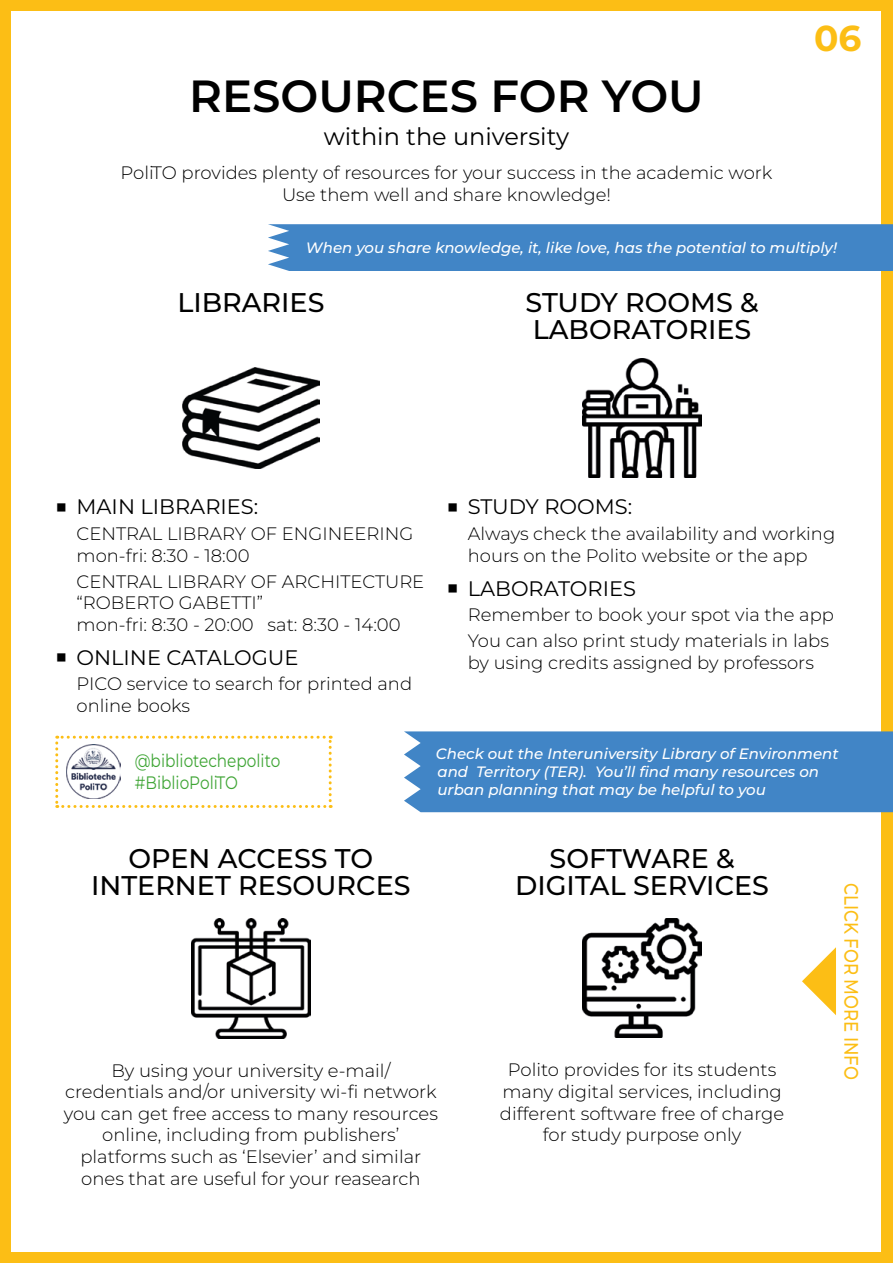
<style>
.page{position:relative;width:893px;height:1263px;background:#fff}
.page>*{position:absolute;margin:0;border:0;box-sizing:border-box;transform-origin:0 0}
.Titolo1{font:600 45px "Montserrat";color:#000}
.t1{font:700 36px "Montserrat";color:#fcbe15}
.Titolo2{font:500 27px "Montserrat";color:#000}
.Sottotitolo{font:24px "Montserrat";color:#000}
.t2{font:21px "Montserrat";color:#000}
.t3{font:500 19.5px "Montserrat";color:#fcbe15;scale:.85 1}
.Light12{font:300 18px/21.6px "Montserrat";color:#000}
.t4{font:18px "Montserrat";color:#3fa535;scale:.85 1}
.blu{font:italic 500 15px/18px "Montserrat";color:#fff}
.s1{font-weight:900}
</style>
<div class="page">
<div style="left:0;top:0;width:893px;height:11px;background:#fcbe15"></div>
<div style="left:0;top:0;width:11px;height:1263px;background:#fcbe15"></div>
<div style="left:0;top:1252px;width:893px;height:11px;background:#fcbe15"></div>
<div style="left:882px;top:0;width:11px;height:1263px;background:#fcbe15"></div>
<div style="left:404px;top:731px;width:489px;height:81px;background:#4185c6"></div>
<div style="left:268px;top:224px;width:625px;height:47px;background:#4185c6"></div>
<img style="left:183px;top:367px;width:136px;height:101px">
<img style="left:583px;top:358px;width:118px;height:119px">
<img style="left:191px;top:918px;width:120px;height:120px">
<img style="left:582px;top:918px;width:120px;height:120px">
<svg style="left:55px;top:736px;width:277px;height:72px"></svg>
<img style="left:66px;top:745px;width:54px;height:54px">
<svg style="left:802px;top:947px;width:34px;height:68px"></svg>
<p class="Titolo1" style="left:189px;top:66px;width:516px">RESOURCES FOR YOU</p>
<p class="Sottotitolo" style="left:324px;top:120px;width:247px">within the university</p>
<p class="Light12" style="left:121px;top:161px;width:653px">PoliTO provides plenty of resources for your success in the academic work</p>
<p class="Light12" style="left:282px;top:183px;width:330px">Use them well and share knowledge!</p>
<p class="t1" style="left:814px;top:15px;width:49px">06</p>
<p class="blu" style="left:306px;top:238px;width:533px">When you share knowledge, it, like love, has the potential to multiply!</p>
<p class="Titolo2" style="left:177px;top:284px;width:149px">LIBRARIES</p>
<p class="Titolo2" style="left:526px;top:284px;width:234px">STUDY ROOMS &amp;</p>
<p class="Titolo2" style="left:533px;top:311px;width:220px">LABORATORIES</p>
<p class="t2" style="left:55px;top:493px;width:204px"><span class="s1">■</span> MAIN LIBRARIES:</p>
<p class="Light12" style="left:77px;top:523px;width:338px">CENTRAL LIBRARY OF ENGINEERING</p>
<p class="Light12" style="left:77px;top:544px;width:175px">mon-fri: 8:30 - 18:00</p>
<p class="Light12" style="left:77px;top:570px;width:349px">CENTRAL LIBRARY OF ARCHITECTURE “ROBERTO GABETTI”</p>
<p class="Light12" style="left:77px;top:613px;width:326px">mon-fri: 8:30 - 20:00 sat: 8:30 - 14:00</p>
<p class="t2" style="left:55px;top:643px;width:245px"><span class="s1">■</span> ONLINE CATALOGUE</p>
<p class="Light12" style="left:77px;top:673px;width:337px">PICO service to search for printed and online books</p>
<p class="t2" style="left:446px;top:493px;width:187px"><span class="s1">■</span> STUDY ROOMS:</p>
<p class="Light12" style="left:468px;top:523px;width:369px">Always check the availability and working hours on the Polito website or the app</p>
<p class="t2" style="left:446px;top:574px;width:191px"><span class="s1">■</span> LABORATORIES</p>
<p class="Light12" style="left:468px;top:604px;width:368px">Remember to book your spot via the app</p>
<p class="Light12" style="left:468px;top:630px;width:363px">You can also print study materials in labs by using credits assigned by professors</p>
<p class="t4" style="left:135px;top:749px;width:173px">@bibliotechepolito</p>
<p class="t4" style="left:135px;top:771px;width:123px">#BiblioPoliTO</p>
<p class="blu" style="left:436px;top:744px;width:404px">Check out the Interuniversity Library of Environment and Territory (TER). You’ll find many resources on urban planning that may be helpful to you</p>
<p class="Titolo2" style="left:129px;top:840px;width:246px">OPEN ACCESS TO</p>
<p class="Titolo2" style="left:91px;top:867px;width:321px">INTERNET RESOURCES</p>
<p class="Titolo2" style="left:550px;top:840px;width:187px">SOFTWARE &amp;</p>
<p class="Titolo2" style="left:515px;top:867px;width:255px">DIGITAL SERVICES</p>
<p class="Light12" style="left:64px;top:1059px;width:376px;text-align:center">By using your university e-mail/ credentials and/or university wi-fi network you can get free access to many resources online, including from publishers’ platforms such as ‘Elsevier’ and similar ones that are useful for your reasearch</p>
<p class="Light12" style="left:500px;top:1059px;width:286px;text-align:center">Polito provides for its students many digital services, including different software free of charge for study purpose only</p>
<p class="t3" style="left:864px;top:883px;width:233px;rotate:90deg">CLICK FOR MORE INFO</p>
</div>
